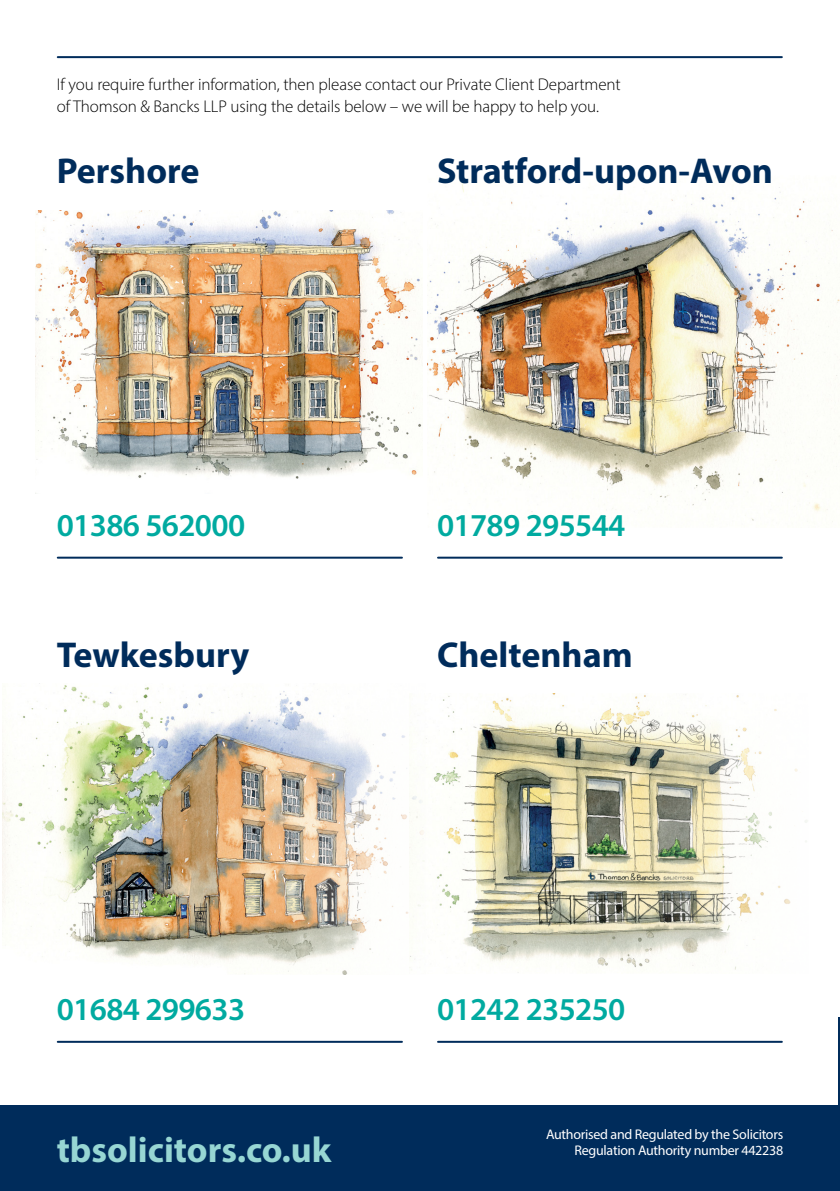
<style>
.page{position:relative;width:840px;height:1191px;background:#fff}
.page>*{position:absolute;margin:0;border:0;box-sizing:border-box;transform-origin:0 0}
.t1{font:700 36px "Myriad Pro";color:#002c5b}
.t2{font:700 36px "Myriad Pro";color:#97d6d3}
.t3{font:600 32px "Myriad Pro";letter-spacing:-.02em;color:#00aaa0}
.t4{font:300 17px/22px "Myriad Pro";letter-spacing:-.005em;color:#000}
.t5{font:14px/16px "Myriad Pro";letter-spacing:-.02em;color:#fff;text-align:right}
</style>
<div class="page">
<hr style="left:838px;top:1017px;width:1px;height:174px;background:#002c5b">
<img style="left:36px;top:210px;width:386px;height:269px">
<div style="left:0;top:1105px;width:839px;height:86px;background:#002c5b"></div>
<hr style="left:438px;top:556px;width:343px;height:2px;background:#002c5b">
<hr style="left:438px;top:1040px;width:343px;height:2px;background:#002c5b">
<hr style="left:58px;top:556px;width:344px;height:2px;background:#002c5b">
<hr style="left:58px;top:1040px;width:344px;height:2px;background:#002c5b">
<hr style="left:58px;top:56px;width:723px;height:2px;background:#002c5b">
<img style="left:426px;top:693px;width:381px;height:280px">
<img style="left:3px;top:683px;width:422px;height:291px">
<img style="left:427px;top:176px;width:412px;height:351px">
<p class="t4" style="left:57px;top:73px;width:565px">If you require further information, then please contact our Private Client Department of Thomson &amp; Bancks LLP using the details below – we will be happy to help you.</p>
<h1 class="t1" style="left:57px;top:147px;width:144px">Pershore</h1>
<h1 class="t1" style="left:437px;top:147px;width:337px">Stratford-upon-Avon</h1>
<h2 class="t3" style="left:57px;top:504px;width:190px">01386 562000</h2>
<h2 class="t3" style="left:437px;top:504px;width:190px">01789 295544</h2>
<h1 class="t1" style="left:57px;top:631px;width:194px">Tewkesbury</h1>
<h1 class="t1" style="left:437px;top:631px;width:197px">Cheltenham</h1>
<h2 class="t3" style="left:57px;top:988px;width:190px">01684 299633</h2>
<h2 class="t3" style="left:437px;top:988px;width:190px">01242 235250</h2>
<h1 class="t2" style="left:57px;top:1126px;width:276px">tbsolicitors.co.uk</h1>
<p class="t5" style="left:545px;top:1126px;width:238px">Authorised and Regulated by the Solicitors<br>Regulation Authority number 442238</p>
</div>
